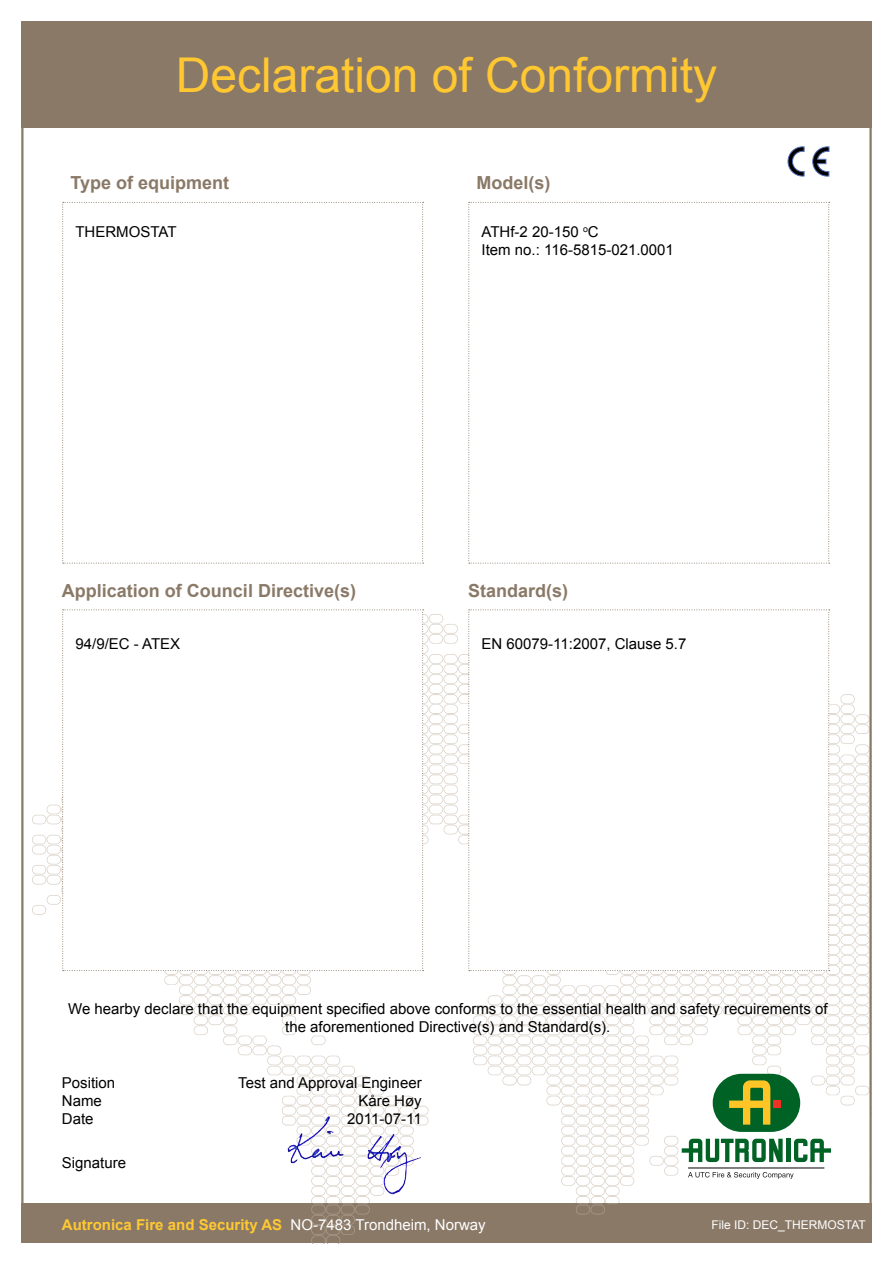
<style>
.page{position:relative;width:893px;height:1263px;background:#fff}
.page>*{position:absolute;margin:0;border:0;box-sizing:border-box;transform-origin:0 0}
.t1{font:48px "Arial";color:#ffc832}
.t2{font:700 18px "Arial";color:#8a7967}
.t3{font:15px/18px "Arial";color:#000}
.t4{font:700 15px "Arial";color:#ffc832}
.t5{font:12px "Arial";color:#fff}
.s1{font-weight:400;color:#fff}
</style>
<div class="page">
<img style="left:33px;top:614px;width:836px;height:589px">
<div style="left:21px;top:21px;width:851px;height:107px;background:#8a7967"></div>
<hr style="left:688px;top:1168px;width:136px;height:1px;background:#000">
<svg style="left:688px;top:1172px;width:106px;height:7px"></svg>
<div style="left:713px;top:1074px;width:87px;height:58px;background:#006325;border-radius:29px"></div>
<svg style="left:729px;top:1080px;width:41px;height:44px"></svg>
<div style="left:773px;top:1100px;width:7px;height:8px;background:#ee3124"></div>
<svg style="left:682px;top:1139px;width:101px;height:23px"></svg>
<hr style="left:786px;top:1139px;width:4px;height:23px;background:#006325">
<svg style="left:794px;top:1139px;width:37px;height:23px"></svg>
<svg style="left:813px;top:147px;width:16px;height:29px"></svg>
<svg style="left:788px;top:147px;width:16px;height:29px"></svg>
<svg style="left:62px;top:609px;width:362px;height:362px"></svg>
<svg style="left:62px;top:202px;width:362px;height:362px"></svg>
<svg style="left:468px;top:609px;width:362px;height:362px"></svg>
<svg style="left:468px;top:202px;width:362px;height:362px"></svg>
<div style="left:33px;top:1203px;width:839px;height:40px;background:#8a7967"></div>
<img style="left:280px;top:1099px;width:147px;height:103px">
<h1 class="t1" style="left:176px;top:44px;width:543px">Declaration of Conformity</h1>
<p class="t2" style="left:70px;top:171px;width:160px">Type of equipment</p>
<p class="t3" style="left:75px;top:223px;width:103px">THERMOSTAT</p>
<p class="t2" style="left:477px;top:171px;width:75px">Model(s)</p>
<p class="t3" style="left:482px;top:223px;width:194px">ATHf-2 20-150 <sup>o</sup>C<br>Item no.: 116-5815-021.0001</p>
<p class="t2" style="left:62px;top:579px;width:296px">Application of Council Directive(s)</p>
<p class="t3" style="left:75px;top:635px;width:106px">94/9/EC - ATEX</p>
<p class="t2" style="left:468px;top:579px;width:102px">Standard(s)</p>
<p class="t3" style="left:482px;top:635px;width:206px">EN 60079-11:2007, Clause 5.7</p>
<p class="t3" style="left:68px;top:1000px;width:761px;text-align:center">We hearby declare that the equipment specified above conforms to the essential health and safety recuirements of the aforementioned Directive(s) and Standard(s).</p>
<p class="t3" style="left:62px;top:1074px;width:55px">Position<br>Name<br>Date</p>
<p class="t3" style="left:62px;top:1154px;width:66px">Signature</p>
<p class="t3" style="left:238px;top:1074px;width:185px;text-align:right">Test and Approval Engineer<br>Kåre Høy<br>2011-07-11</p>
<p class="t4" style="left:62px;top:1215px;width:425px">Autronica Fire and Security AS <span class="s1">NO-7483 Trondheim, Norway</span></p>
<p class="t5" style="left:712px;top:1217px;width:156px">File ID: DEC_THERMOSTAT</p>
</div>
